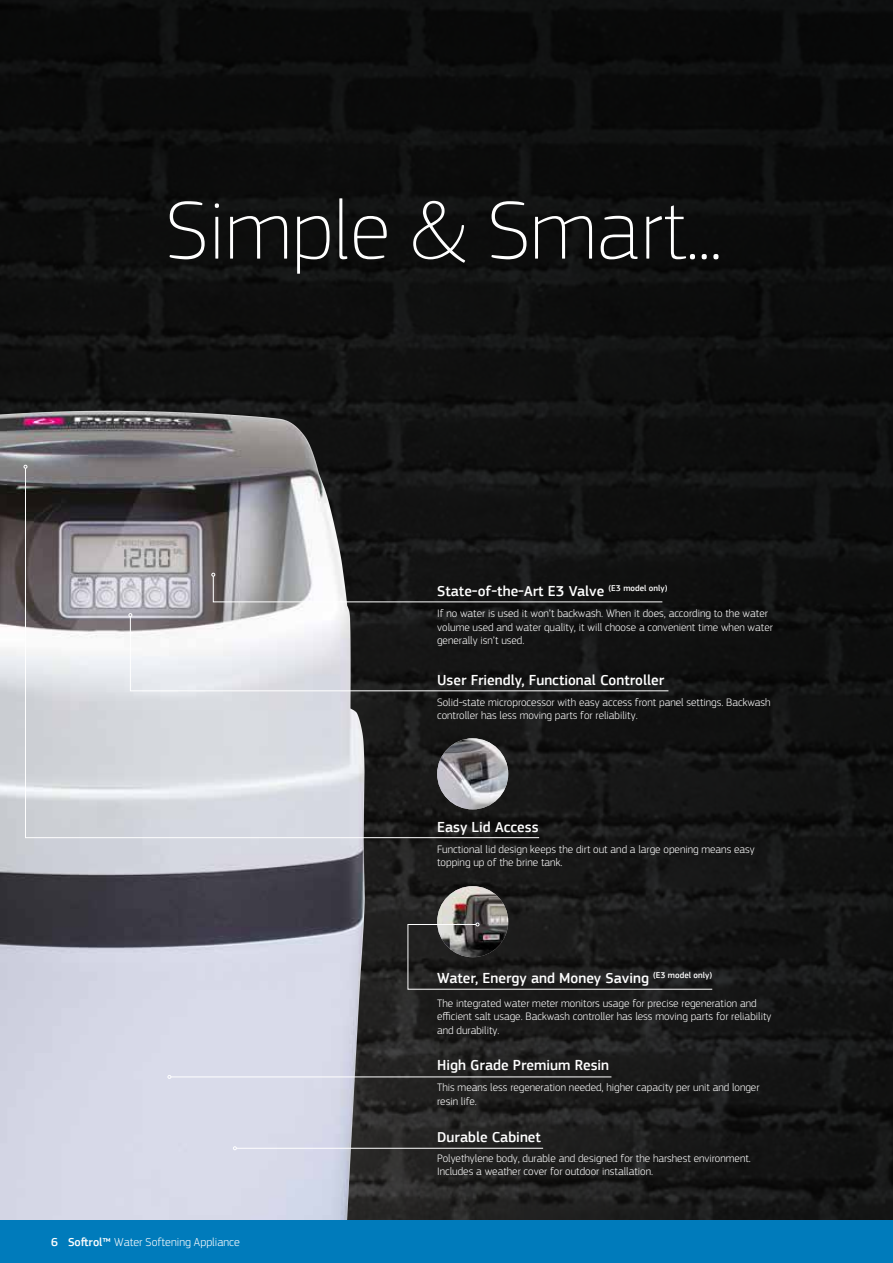
<style>
.page{position:relative;width:893px;height:1263px;background:#fff}
.page>*{position:absolute;margin:0;border:0;box-sizing:border-box;transform-origin:0 0}
.t1{font:100 85.8px "PF Square Sans Pro";color:#fff}
.t2{font:500 15px "PF Square Sans Pro";color:#fff}
.t3{font:12px "PF Square Sans Pro Light V1";color:#fff}
.t4{font:11.25px/13.5px "PF Square Sans Pro Light V1";color:#fff}
.s1{font-family:"PF Square Sans Pro";font-weight:500}
</style>
<div class="page">
<img style="left:0;top:0;width:893px;height:1220px">
<img style="left:0;top:388px;width:387px;height:832px">
<img style="left:437px;top:886px;width:71px;height:71px;border-radius:36px">
<div style="left:540px;top:573px;width:123px;height:30px;background:#111"></div>
<svg style="left:540px;top:613px;width:129px;height:78px;background:#161616"></svg>
<svg style="left:25px;top:467px;width:515px;height:371px;background:#838386"></svg>
<svg style="left:24px;top:465px;width:3px;height:4px"></svg>
<hr style="left:171px;top:1076px;width:440px;height:1px;background:#fff">
<svg style="left:168px;top:1075px;width:3px;height:4px"></svg>
<hr style="left:236px;top:1148px;width:307px;height:1px;background:#fff">
<svg style="left:233px;top:1146px;width:4px;height:4px"></svg>
<svg style="left:407px;top:922px;width:306px;height:68px;background:#262626"></svg>
<div style="left:0;top:1220px;width:893px;height:43px;background:#007bbb"></div>
<p class="t1" style="left:166px;top:180px;width:558px">Simple &amp; Smart...</p>
<p class="t2" style="left:437px;top:582px;width:232px">State-of-the-Art E3 Valve <sup>(E3</sup> <sup>model</sup> <sup>only)</sup></p>
<p class="t4" style="left:437px;top:607px;width:337px">If no water is used it won’t backwash. When it does, according to the water volume used and water quality, it will choose a convenient time when water generally isn’t used.</p>
<p class="t2" style="left:437px;top:671px;width:228px">User Friendly, Functional Controller</p>
<p class="t4" style="left:437px;top:695px;width:335px">Solid-state microprocessor with easy access front panel settings. Backwash controller has less moving parts for reliability.</p>
<p class="t2" style="left:437px;top:819px;width:103px">Easy Lid Access</p>
<p class="t4" style="left:437px;top:842px;width:319px">Functional lid design keeps the dirt out and a large opening means easy topping up of the brine tank.</p>
<p class="t2" style="left:437px;top:969px;width:276px">Water, Energy and Money Saving <sup>(E3</sup> <sup>model</sup> <sup>only)</sup></p>
<p class="t4" style="left:437px;top:996px;width:336px">The integrated water meter monitors usage for precise regeneration and efficient salt usage. Backwash controller has less moving parts for reliability and durability.</p>
<p class="t2" style="left:437px;top:1056px;width:174px">High Grade Premium Resin</p>
<p class="t4" style="left:437px;top:1080px;width:324px">This means less regeneration needed, higher capacity per unit and longer resin life.</p>
<p class="t2" style="left:437px;top:1128px;width:105px">Durable Cabinet</p>
<p class="t3" style="left:51px;top:1235px;width:190px"><span class="s1">6 Softrol™</span> Water Softening Appliance</p>
<p class="t4" style="left:437px;top:1151px;width:315px">Polyethylene body, durable and designed for the harshest environment.<br>Includes a weather cover for outdoor installation.</p>
</div>
